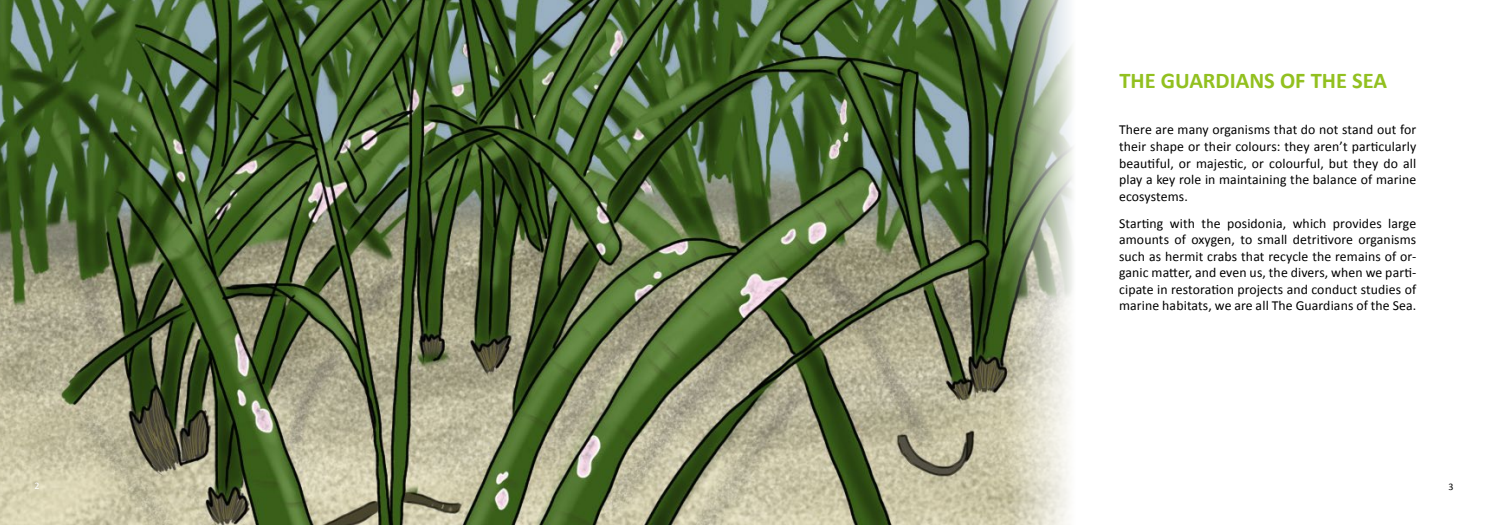
<style>
.page{position:relative;width:1489px;height:525px;background:#fff}
.page>*{position:absolute;margin:0;border:0;box-sizing:border-box;transform-origin:0 0}
.t1{font:700 22.5px "Calibri";color:#92c020}
.t2{font:13.75px/16.5px "Calibri";letter-spacing:.01em;color:#000;text-align:justify}
.t3{font:10px "Calibri";color:#000}
.t4{font:10px "Calibri";color:#fff}
</style>
<div class="page">
<img style="left:0;top:0;width:1001px;height:524px">
<svg style="left:1001px;top:0;width:72px;height:524px;background:#abb59b"></svg>
<p class="t4" style="left:35px;top:479px;width:7px">2</p>
<h1 class="t1" style="left:1119px;top:66px;width:269px">THE GUARDIANS OF THE SEA</h1>
<p class="t2" style="left:1119px;top:121px;width:299px">There are many organisms that do not stand out for their shape or their colours: they aren’t particularly beautiful, or majestic, or colourful, but they do all play a key role in maintaining the balance of marine ecosystems.</p>
<p class="t2" style="left:1119px;top:214px;width:299px">Starting with the posidonia, which provides large amounts of oxygen, to small detritivore organisms such as hermit crabs that recycle the remains of or&shy;ganic matter, and even us, the divers, when we parti&shy;cipate in restoration projects and conduct studies of marine habitats, we are all The Guardians of the Sea.</p>
<p class="t3" style="left:1448px;top:480px;width:7px">3</p>
</div>
